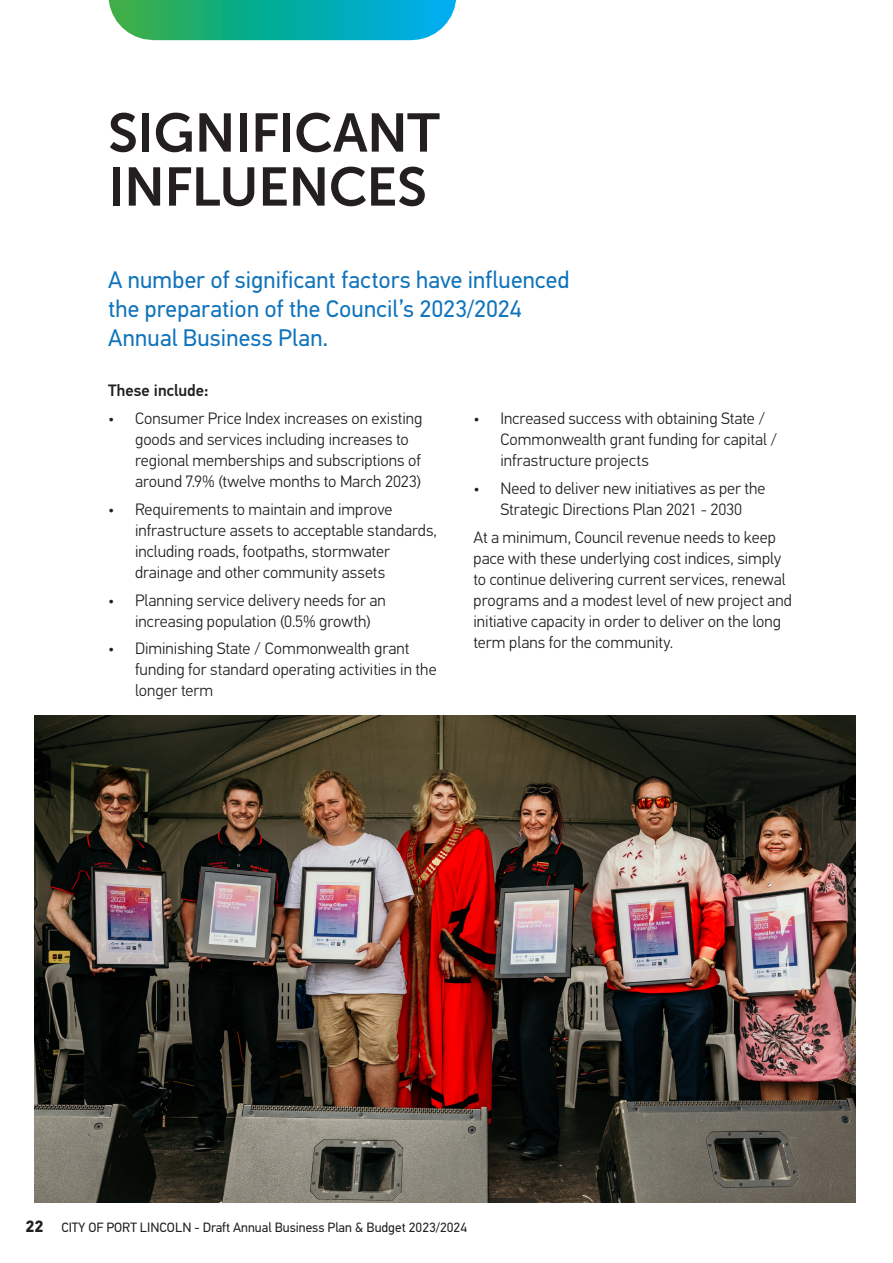
<style>
.page{position:relative;width:893px;height:1263px;background:#fff}
.page>*{position:absolute;margin:0;border:0;box-sizing:border-box;transform-origin:0 0}
.t1{font:54px/54px "Museo Sans W01 700";letter-spacing:-.015em;color:#231f20}
.Intro{font:24px/28.8px "PFDIN Text Pro";letter-spacing:.005em;color:#1074bc}
.body{font:300 16.5px/21px "PFDIN Text Pro";color:#231f20}
.body-2{font:500 16.5px "PFDIN Text Pro";color:#231f20}
.t2{font:13.5px "PFDIN Text Pro";color:#231f20}
.s1{font-weight:700;font-size:16.5px}
</style>
<div class="page">
<img style="left:35px;top:716px;width:820px;height:487px">
<svg style="left:153px;top:0;width:258px;height:40px;background:#0aac9a"></svg>
<p class="t1" style="left:108px;top:106px;width:333px">SIGNIFICANT<br>INFLUENCES</p>
<p class="Intro" style="left:108px;top:266px;width:463px">A number of significant factors have influenced the preparation of the Council’s 2023/2024<br>Annual Business Plan.</p>
<p class="body-2" style="left:108px;top:381px;width:102px">These include:</p>
<p class="body" style="left:135px;top:408px;width:289px;text-indent:-27px">• Consumer Price Index increases on existing goods and services including increases to regional memberships and subscriptions of around 7.9% (twelve months to March 2023)</p>
<p class="body" style="left:135px;top:499px;width:304px;text-indent:-27px">• Requirements to maintain and improve infrastructure assets to acceptable standards, including roads, footpaths, stormwater drainage and other community assets</p>
<p class="body" style="left:135px;top:590px;width:252px;text-indent:-27px">• Planning service delivery needs for an increasing population (0.5% growth)</p>
<p class="body" style="left:135px;top:638px;width:303px;text-indent:-27px">• Diminishing State / Commonwealth grant funding for standard operating activities in the longer term</p>
<p class="body" style="left:500px;top:408px;width:279px;text-indent:-27px">• Increased success with obtaining State /<br>Commonwealth grant funding for capital / infrastructure projects</p>
<p class="body" style="left:473px;top:478px;width:294px;text-align:center">• Need to deliver new initiatives as per the<br>Strategic Directions Plan 2021 - 2030</p>
<p class="body" style="left:473px;top:527px;width:320px">At a minimum, Council revenue needs to keep pace with these underlying cost indices, simply to continue delivering current services, renewal programs and a modest level of new project and initiative capacity in order to deliver on the long term plans for the community.</p>
<p class="t2" style="left:26px;top:1219px;width:443px"><span class="s1">22</span> CITY OF PORT LINCOLN - Draft Annual Business Plan &amp; Budget 2023/2024</p>
</div>
